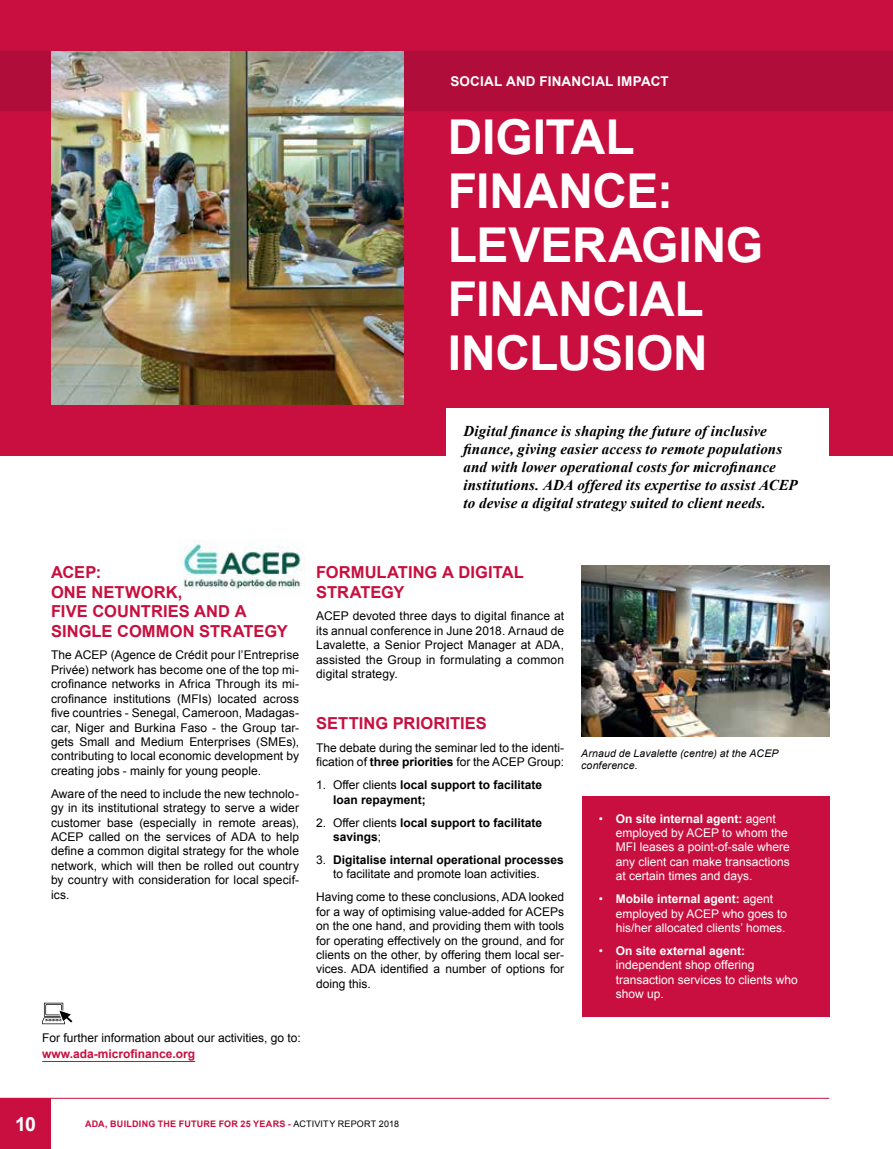
<style>
.page{position:relative;width:893px;height:1149px;background:#fff}
.page>*{position:absolute;margin:0;border:0;box-sizing:border-box;transform-origin:0 0}
.t1{font:700 48px/54px "Arial";letter-spacing:-.005em;color:#fff}
.t2{font:700 19.5px "Arial";color:#fff}
.t3{font:700 16.5px/19.5px "Arial";letter-spacing:.005em;color:#c80f3f}
.t4{font:italic 700 15px/18px "Times New Roman";letter-spacing:.01em;color:#000}
.t5{font:700 13.5px "Arial";letter-spacing:.015em;color:#fff}
.t6{font:12px/14.4px "Arial";color:#000;text-align:justify}
.t7{font:12px/14.4px "Arial";color:#fff}
.t8{font:700 12px/14.4px "Arial";color:#000}
.t9{font:700 12px "Arial";color:#c80f3f}
.t10{font:italic 10.5px/12.8px "Arial";letter-spacing:.015em;color:#000}
.t11{font:700 9px "Arial";letter-spacing:.025em;color:#c80f3f}
.s1{font-weight:700}
.s2{font-weight:400}
.s3{font-weight:400;color:#000}
</style>
<div class="page">
<div style="left:0;top:1097px;width:51px;height:51px;background:#c80f3f"></div>
<hr style="left:0;top:1097px;width:829px;height:1px;background:#c80f3f">
<img style="left:178px;top:540px;width:127px;height:50px">
<div style="left:0;top:0;width:893px;height:455px;background:#c80f3f"></div>
<div style="left:0;top:51px;width:893px;height:60px;background:#b00d3a"></div>
<img style="left:51px;top:51px;width:353px;height:353px">
<div style="left:446px;top:408px;width:383px;height:170px;background:#fff"></div>
<img style="left:581px;top:566px;width:248px;height:170px">
<div style="left:582px;top:796px;width:247px;height:220px;background:#c80f3f"></div>
<hr style="left:42px;top:1060px;width:153px;height:1px;background:#c80f3f">
<svg style="left:42px;top:1002px;width:31px;height:23px"></svg>
<p class="t5" style="left:450px;top:73px;width:220px">SOCIAL AND FINANCIAL IMPACT</p>
<h1 class="t1" style="left:448px;top:112px;width:317px">DIGITAL<br>FINANCE:<br>LEVERAGING<br>FINANCIAL<br>INCLUSION</h1>
<p class="t4" style="left:463px;top:421px;width:336px">Digital finance is shaping the future of inclusive finance, giving easier access to remote populations and with lower operational costs for microfinance institutions. ADA offered its expertise to assist ACEP to devise a digital strategy suited to client needs.</p>
<h3 class="t3" style="left:51px;top:563px;width:238px">ACEP:<br>ONE NETWORK,<br>FIVE COUNTRIES AND A<br>SINGLE COMMON STRATEGY</h3>
<p class="t6" style="left:51px;top:648px;width:250px">The ACEP (Agence de Crédit pour l’Entreprise Privée) network has become one of the top mi&shy;crofinance networks in Africa Through its mi&shy;crofinance institutions (MFIs) located across five countries - Senegal, Cameroon, Madagas&shy;car, Niger and Burkina Faso - the Group tar&shy;gets Small and Medium Enterprises (SMEs), contributing to local economic development by creating jobs - mainly for young people.</p>
<p class="t6" style="left:51px;top:786px;width:250px">Aware of the need to include the new technolo&shy;gy in its institutional strategy to serve a wider customer base (especially in remote areas), ACEP called on the services of ADA to help define a common digital strategy for the whole network, which will then be rolled out country by country with consideration for local specif&shy;ics.</p>
<h3 class="t3" style="left:316px;top:563px;width:209px">FORMULATING A DIGITAL<br>STRATEGY</h3>
<p class="t6" style="left:316px;top:609px;width:250px">ACEP devoted three days to digital finance at its annual conference in June 2018. Arnaud de Lavalette, a Senior Project Manager at ADA, assisted the Group in formulating a common digital strategy.</p>
<h3 class="t3" style="left:316px;top:713px;width:172px">SETTING PRIORITIES</h3>
<p class="t6" style="left:316px;top:740px;width:250px">The debate during the seminar led to the identi&shy;fication of <span class="s1">three priorities</span> for the ACEP Group:</p>
<p class="t8" style="left:333px;top:778px;width:211px;text-indent:-17px"><span class="s2">1. Offer clients</span> local support to facilitate loan repayment;</p>
<p class="t8" style="left:333px;top:815px;width:211px;text-indent:-17px"><span class="s2">2. Offer clients</span> local support to facilitate savings<span class="s2">;</span></p>
<p class="t6" style="left:316px;top:852px;width:249px;text-align:center">3. <span class="s1">Digitalise internal operational processes </span>to facilitate and promote loan activities.</p>
<p class="t6" style="left:316px;top:889px;width:250px">Having come to these conclusions, ADA looked for a way of optimising value-added for ACEPs on the one hand, and providing them with tools for operating effectively on the ground, and for clients on the other, by offering them local ser&shy;vices. ADA identified a number of options for doing this.</p>
<p class="t6" style="left:42px;top:1030px;width:260px">For further information about our activities, go to:</p>
<p class="t9" style="left:42px;top:1045px;width:154px">www.ada-microfinance.org</p>
<p class="t10" style="left:581px;top:746px;width:199px">Arnaud de Lavalette (centre) at the ACEP conference.</p>
<p class="t7" style="left:616px;top:811px;width:176px;text-indent:-17px">• <span class="s1">On site internal agent:</span> agent employed by ACEP to whom the<br>MFI leases a point-of-sale where any client can make transactions at certain times and days.</p>
<p class="t7" style="left:616px;top:891px;width:173px;text-indent:-17px">• <span class="s1">Mobile internal agent:</span> agent employed by ACEP who goes to his/her allocated clients’ homes.</p>
<p class="t7" style="left:616px;top:943px;width:184px;text-indent:-17px">• <span class="s1">On site external agent: </span>independent shop offering transaction services to clients who show up.</p>
<h2 class="t2" style="left:15px;top:1110px;width:22px">10</h2>
<p class="t11" style="left:85px;top:1117px;width:315px">ADA, BUILDING THE FUTURE FOR 25 YEARS - <span class="s3">ACTIVITY REPORT 2018</span></p>
</div>
